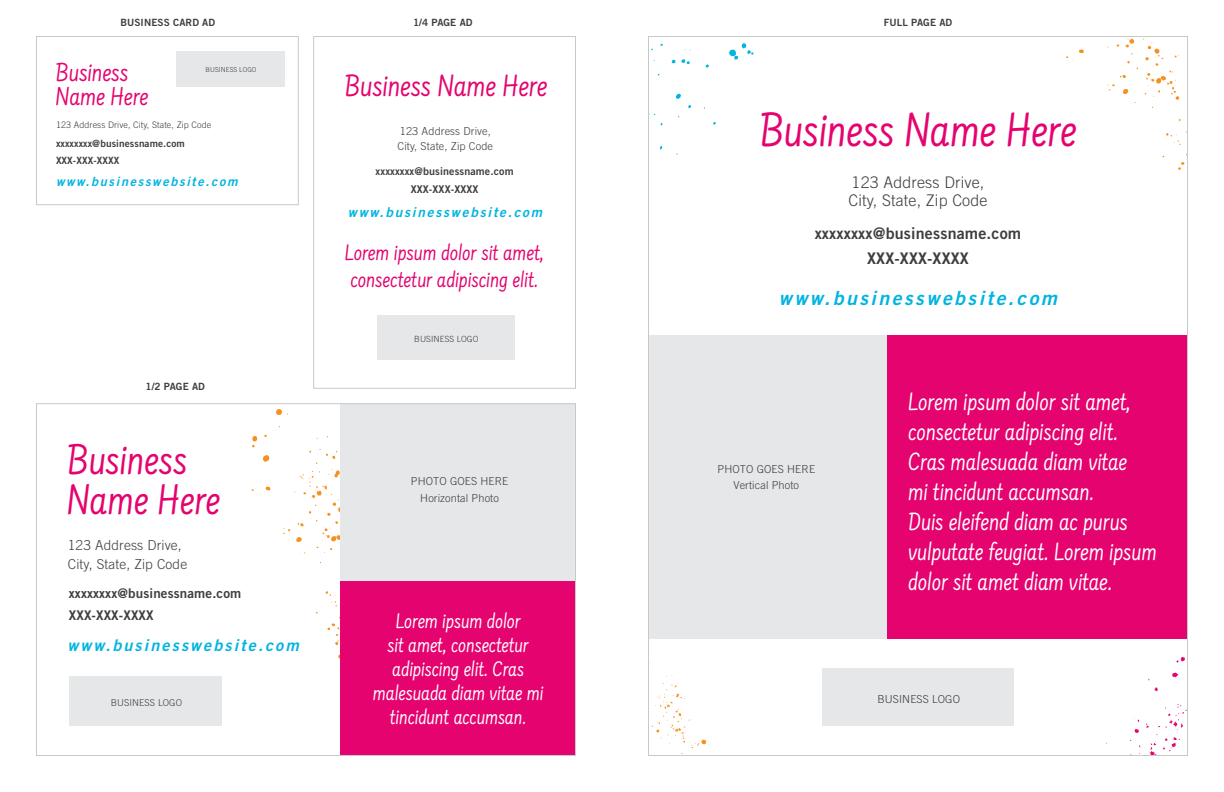
<style>
.page{position:relative;width:1224px;height:792px;background:#fff}
.page>*{position:absolute;margin:0;border:0;box-sizing:border-box;transform-origin:0 0}
.t1{font:50px "Farsan";color:#e4036f}
.t2{font:44.6px/40px "Farsan";color:#e4036f}
.t3{font:32px "Farsan";color:#e4036f}
.t4{font:27px/24.5px "Farsan";color:#e4036f}
.t5{font:26px/30px "Farsan";color:#fff}
.t6{font:23.3px/26.8px "Farsan";color:#e4036f}
.t7{font:22px/24px "Farsan";color:#fff;text-align:center}
.Smaller_Centered_Body_Copy{font:19.5px "Trade Gothic LT Std Bd 2 Obl";letter-spacing:.13em;color:#00b4e0}
.Smaller_Centered_Body_Copy-2{font:16.2px "Trade Gothic LT Std Bd 2 Obl";letter-spacing:.13em;color:#00b4e0}
.Smaller_Centered_Body_Copy-3{font:16px "Trade Gothic LT Std Bd 2";letter-spacing:.01em;color:#3e3e3f}
.Smaller_Centered_Body_Copy-4{font:300 16px "Trade Gothic LT Std";letter-spacing:.01em;color:#3e3e3f}
.Smaller_Centered_Body_Copy-5{font:300 13.7px/18.7px "Trade Gothic LT Std";letter-spacing:.01em;color:#3e3e3f}
.Smaller_Centered_Body_Copy-6{font:13.6px "Trade Gothic LT Std Bd 2 Obl";letter-spacing:.13em;color:#00b4e0}
.Smaller_Centered_Body_Copy-7{font:13.4px "Trade Gothic LT Std Bd 2";letter-spacing:.01em;color:#3e3e3f}
.Smaller_Centered_Body_Copy-8{font:12.7px "Trade Gothic LT Std Bd 2 Obl";letter-spacing:.13em;color:#00b4e0}
.Smaller_Centered_Body_Copy-9{font:300 11px/14.9px "Trade Gothic LT Std";letter-spacing:.01em;color:#3e3e3f}
.Smaller_Centered_Body_Copy-10{font:10.7px "Trade Gothic LT Std Bd 2";letter-spacing:.01em;color:#3e3e3f}
.Smaller_Centered_Body_Copy-11{font:10px "Trade Gothic LT Std Bd 2";letter-spacing:.01em;color:#3e3e3f}
.Smaller_Centered_Body_Copy-12{font:300 9.5px "Trade Gothic LT Std";letter-spacing:.01em;color:#3e3e3f}
.Smaller_Centered_Body_Copy-13{font:300 9px "Trade Gothic LT Std";letter-spacing:.01em;color:#3e3e3f}
.Smaller_Centered_Body_Copy-14{font:300 8.5px "Trade Gothic LT Std";letter-spacing:.01em;color:#3e3e3f}
.Smaller_Centered_Body_Copy-15{font:300 6.8px "Trade Gothic LT Std";letter-spacing:.01em;color:#3e3e3f}
</style>
<div class="page">
<svg style="left:248px;top:409px;width:93px;height:275px"></svg>
<div style="left:36px;top:36px;width:263px;height:169px;border:1px solid #c7c8ca"></div>
<div style="left:313px;top:36px;width:263px;height:353px;border:1px solid #c7c8ca"></div>
<div style="left:176px;top:51px;width:109px;height:36px;background:#e6e7e9"></div>
<div style="left:377px;top:315px;width:137px;height:45px;background:#e6e7e9"></div>
<div style="left:341px;top:404px;width:234px;height:352px;background:#e4036f"></div>
<div style="left:341px;top:403px;width:235px;height:178px;background:#e6e7e9"></div>
<div style="left:70px;top:676px;width:152px;height:50px;background:#e6e7e9"></div>
<div style="left:649px;top:336px;width:539px;height:303px;background:#e4036f"></div>
<div style="left:649px;top:336px;width:237px;height:303px;background:#e6e7e9"></div>
<svg style="left:650px;top:663px;width:59px;height:91px"></svg>
<svg style="left:651px;top:43px;width:103px;height:112px"></svg>
<svg style="left:1065px;top:38px;width:121px;height:132px"></svg>
<svg style="left:1106px;top:657px;width:80px;height:97px"></svg>
<div style="left:822px;top:668px;width:192px;height:58px;background:#e6e7e9"></div>
<p class="Smaller_Centered_Body_Copy-11" style="left:120px;top:17px;width:96px">BUSINESS CARD AD</p>
<p class="Smaller_Centered_Body_Copy-11" style="left:413px;top:17px;width:61px">1/4 PAGE AD</p>
<p class="t4" style="left:56px;top:60px;width:94px">Business<br>Name Here</p>
<p class="Smaller_Centered_Body_Copy-13" style="left:56px;top:119px;width:157px">123 Address Drive, City, State, Zip Code</p>
<p class="Smaller_Centered_Body_Copy-11" style="left:56px;top:137px;width:130px">xxxxxxxx@businessname.com</p>
<p class="Smaller_Centered_Body_Copy-11" style="left:56px;top:154px;width:65px">XXX-XXX-XXXX</p>
<p class="Smaller_Centered_Body_Copy-8" style="left:56px;top:174px;width:183px">www.businesswebsite.com</p>
<p class="Smaller_Centered_Body_Copy-15" style="left:206px;top:66px;width:52px">BUSINESS LOGO</p>
<p class="Smaller_Centered_Body_Copy-11" style="left:145px;top:380px;width:61px">1/2 PAGE AD</p>
<p class="t2" style="left:67px;top:440px;width:155px">Business<br>Name Here</p>
<p class="Smaller_Centered_Body_Copy-5" style="left:68px;top:536px;width:121px">123 Address Drive,<br>City, State, Zip Code</p>
<p class="Smaller_Centered_Body_Copy-7" style="left:69px;top:585px;width:174px">xxxxxxxx@businessname.com</p>
<p class="Smaller_Centered_Body_Copy-7" style="left:69px;top:607px;width:86px">XXX-XXX-XXXX</p>
<p class="Smaller_Centered_Body_Copy-2" style="left:68px;top:635px;width:233px">www.businesswebsite.com</p>
<p class="Smaller_Centered_Body_Copy-12" style="left:111px;top:697px;width:73px">BUSINESS LOGO</p>
<p class="t3" style="left:345px;top:64px;width:204px">Business Name Here</p>
<p class="Smaller_Centered_Body_Copy-9" style="left:398px;top:124px;width:97px">123 Address Drive,<br>City, State, Zip Code</p>
<p class="Smaller_Centered_Body_Copy-10" style="left:376px;top:165px;width:139px">xxxxxxxx@businessname.com</p>
<p class="Smaller_Centered_Body_Copy-10" style="left:411px;top:183px;width:69px">XXX-XXX-XXXX</p>
<p class="Smaller_Centered_Body_Copy-6" style="left:348px;top:204px;width:196px">www.businesswebsite.com</p>
<p class="t6" style="left:345px;top:239px;width:201px">Lorem ipsum dolor sit amet, consectetur adipiscing elit.</p>
<p class="Smaller_Centered_Body_Copy-14" style="left:414px;top:334px;width:66px">BUSINESS LOGO</p>
<p class="Smaller_Centered_Body_Copy-9" style="left:411px;top:474px;width:99px">PHOTO GOES HERE</p>
<p class="Smaller_Centered_Body_Copy-9" style="left:420px;top:490px;width:80px">Horizontal Photo</p>
<p class="t7" style="left:373px;top:609px;width:172px">Lorem ipsum dolor<br>sit amet, consectetur adipiscing elit. Cras malesuada diam vitae mi tincidunt accumsan.</p>
<p class="Smaller_Centered_Body_Copy-11" style="left:884px;top:17px;width:70px">FULL PAGE AD</p>
<p class="t1" style="left:759px;top:97px;width:319px">Business Name Here</p>
<p class="Smaller_Centered_Body_Copy-4" style="left:852px;top:172px;width:134px">123 Address Drive,</p>
<p class="Smaller_Centered_Body_Copy-4" style="left:848px;top:191px;width:141px">City, State, Zip Code</p>
<p class="Smaller_Centered_Body_Copy-3" style="left:815px;top:223px;width:208px">xxxxxxxx@businessname.com</p>
<p class="Smaller_Centered_Body_Copy-3" style="left:867px;top:248px;width:103px">XXX-XXX-XXXX</p>
<p class="Smaller_Centered_Body_Copy" style="left:779px;top:286px;width:280px">www.businesswebsite.com</p>
<p class="Smaller_Centered_Body_Copy-9" style="left:718px;top:462px;width:99px">PHOTO GOES HERE</p>
<p class="Smaller_Centered_Body_Copy-9" style="left:734px;top:478px;width:67px">Vertical Photo</p>
<p class="t5" style="left:908px;top:387px;width:250px">Lorem ipsum dolor sit amet, consectetur adipiscing elit.<br>Cras malesuada diam vitae<br>mi tincidunt accumsan.<br>Duis eleifend diam ac purus vulputate feugiat. Lorem ipsum dolor sit amet diam vitae.</p>
<p class="Smaller_Centered_Body_Copy-9" style="left:877px;top:691px;width:84px">BUSINESS LOGO</p>
</div>
